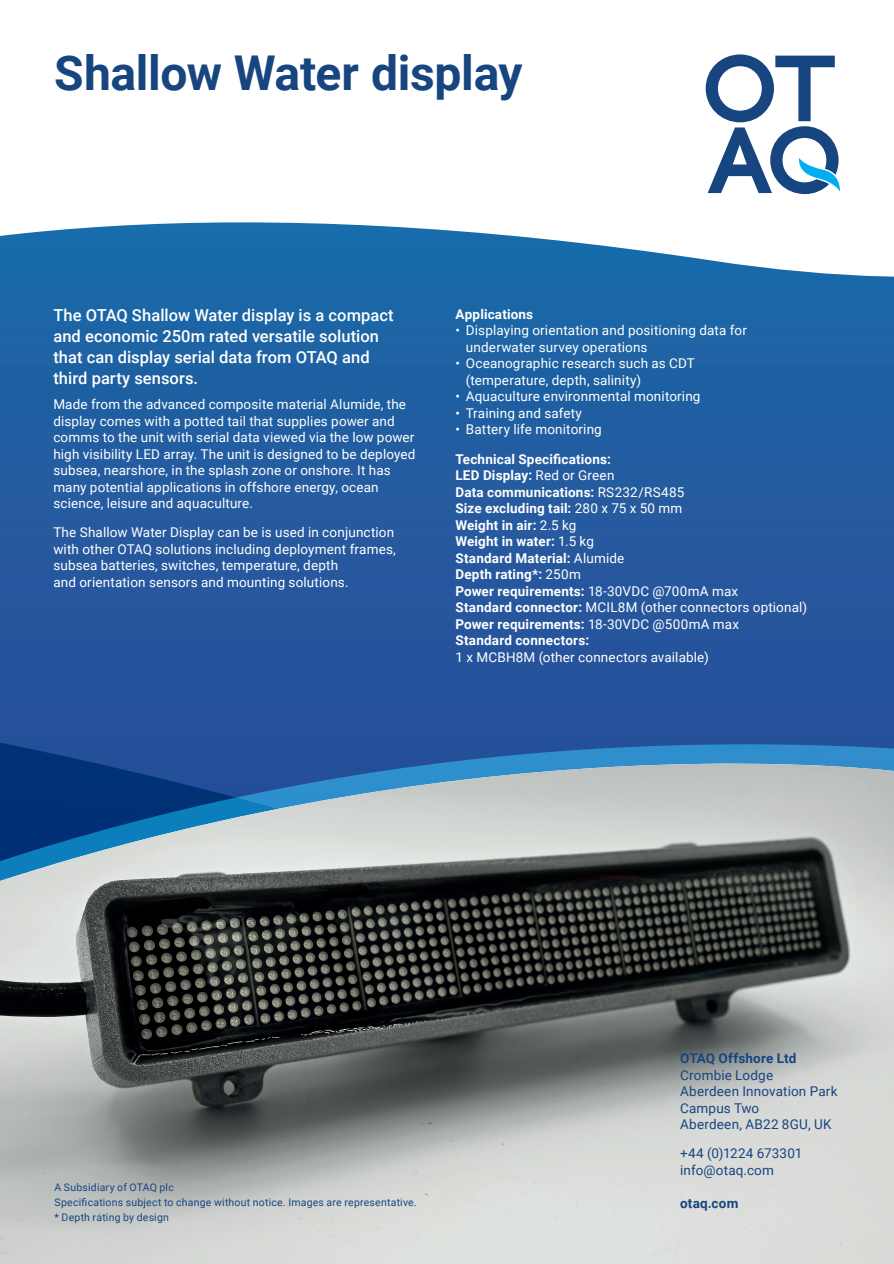
<style>
.page{position:relative;width:894px;height:1264px;background:#fff}
.page>*{position:absolute;margin:0;border:0;box-sizing:border-box;transform-origin:0 0}
.t1{font:700 48px "Roboto";letter-spacing:-.005em;color:#174580}
.t2{font:500 16.5px/21px "Roboto";letter-spacing:.005em;color:#fff}
.t3{font:13.5px/16.5px "Roboto";letter-spacing:.01em;color:#fff}
.t4{font:700 13.5px/16.5px "Roboto";letter-spacing:.015em;color:#fff}
.t5{font:13.5px/16.5px "Roboto";letter-spacing:.01em;color:#174580}
.t6{font:700 13.5px "Roboto";letter-spacing:.01em;color:#174580}
.t7{font:10.5px/15px "Roboto";letter-spacing:.02em;color:#174580}
.s1{font-weight:400}
</style>
<div class="page">
<div style="left:0;top:0;width:894px;height:1255px;background:#255aa0"></div>
<svg style="left:0;top:0;width:894px;height:320px;fill:#fff"></svg>
<svg style="left:0;top:728px;width:894px;height:35px;fill:#25509a"></svg>
<img style="left:0;top:763px;width:894px;height:501px">
<svg style="left:706px;top:54px;width:134px;height:140px;background:#a0b5cd"></svg>
<h1 class="t1" style="left:54px;top:40px;width:470px">Shallow Water display</h1>
<p class="t2" style="left:53px;top:304px;width:342px">The OTAQ Shallow Water display is a compact and economic 250m rated versatile solution that can display serial data from OTAQ and third party sensors.</p>
<p class="t3" style="left:53px;top:396px;width:364px">Made from the advanced composite material Alumide, the display comes with a potted tail that supplies power and comms to the unit with serial data viewed via the low power high visibility LED array. The unit is designed to be deployed subsea, nearshore, in the splash zone or onshore. It has many potential applications in offshore energy, ocean science, leisure and aquaculture.</p>
<p class="t3" style="left:53px;top:524px;width:344px">The Shallow Water Display can be is used in conjunction with other OTAQ solutions including deployment frames, subsea batteries, switches, temperature, depth<br>and orientation sensors and mounting solutions.</p>
<p class="t4" style="left:455px;top:305px;width:79px">Applications</p>
<p class="t3" style="left:466px;top:322px;width:282px;text-indent:-11px">• Displaying orientation and positioning data for underwater survey operations</p>
<p class="t3" style="left:466px;top:355px;width:230px;text-indent:-11px">• Oceanographic research such as CDT (temperature, depth, salinity)</p>
<p class="t3" style="left:455px;top:388px;width:247px">• Aquaculture environmental monitoring</p>
<p class="t3" style="left:455px;top:404px;width:128px">• Training and safety</p>
<p class="t3" style="left:455px;top:421px;width:148px">• Battery life monitoring</p>
<p class="t4" style="left:455px;top:450px;width:353px">Technical Specifications:<br>LED Display: <span class="s1">Red or Green<br></span>Data communications: <span class="s1">RS232/RS485<br></span>Size excluding tail: <span class="s1">280 x 75 x 50 mm<br></span>Weight in air: <span class="s1">2.5 kg<br></span>Weight in water: <span class="s1">1.5 kg<br></span>Standard Material: <span class="s1">Alumide<br></span>Depth rating*: <span class="s1">250m<br></span>Power requirements: <span class="s1">18-30VDC @700mA max<br></span>Standard connector: <span class="s1">MCIL8M (other connectors optional)<br></span>Power requirements: <span class="s1">18-30VDC @500mA max<br></span>Standard connectors:</p>
<p class="t3" style="left:455px;top:648px;width:255px">1 x MCBH8M (other connectors available)</p>
<p class="t7" style="left:54px;top:1179px;width:364px">A Subsidiary of OTAQ plc<br>Specifications subject to change without notice. Images are representative. * Depth rating by design</p>
<p class="t6" style="left:680px;top:1049px;width:118px">OTAQ Offshore Ltd</p>
<p class="t5" style="left:680px;top:1066px;width:159px">Crombie Lodge<br>Aberdeen Innovation Park<br>Campus Two<br>Aberdeen, AB22 8GU, UK</p>
<p class="t5" style="left:680px;top:1145px;width:124px">+44 (0)1224 673301 info@otaq.com</p>
<p class="t6" style="left:680px;top:1193px;width:60px">otaq.com</p>
</div>
